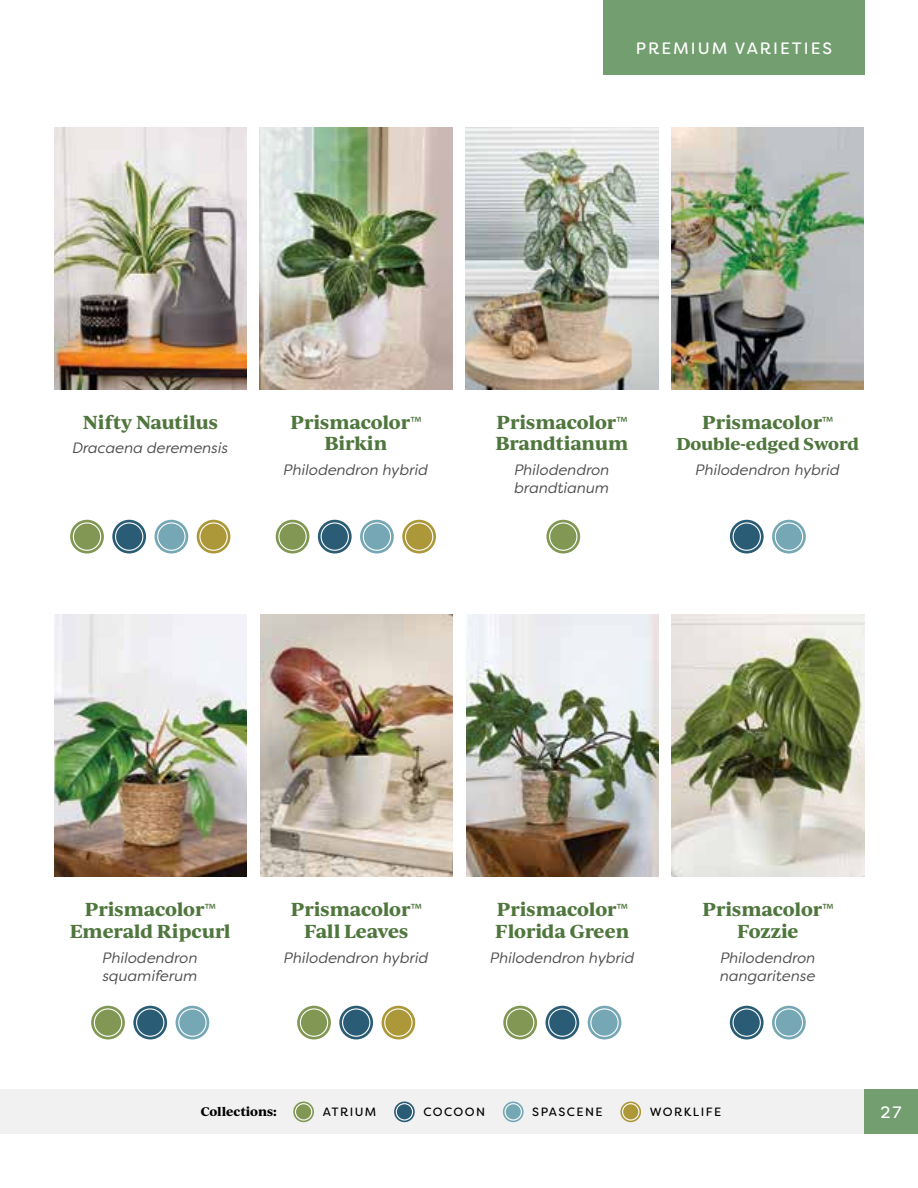
<style>
.page{position:relative;width:918px;height:1188px;background:#fff}
.page>*{position:absolute;margin:0;border:0;box-sizing:border-box;transform-origin:0 0}
.t1{font:700 18px/21.6px "Ivy Journal";color:#4f763d;text-align:center}
.t2{font:700 18px "Ivy Journal";letter-spacing:-.02em;color:#4f763d}
.t3{font:16.5px "Filson Soft";letter-spacing:.12em;color:#fff}
.t4{font:700 16.5px "Ivy Journal";letter-spacing:-.015em;color:#4f763d}
.t5{font:italic 15px/18px "Filson Soft";color:#4d4d4f}
.t6{font:12px "Filson Soft";letter-spacing:.12em;color:#000}
.t7{font:700 12px "Ivy Journal";letter-spacing:-.005em;color:#000}
.s1{font-family:"Myriad Pro";font-weight:400}
</style>
<div class="page">
<div style="left:864px;top:1090px;width:54px;height:44px;background:#729e70"></div>
<div style="left:0;top:1090px;width:864px;height:44px;background:#f1f1f2"></div>
<div style="left:603px;top:0;width:262px;height:75px;background:#729e70"></div>
<svg style="left:293px;top:1102px;width:21px;height:20px"></svg>
<div style="left:295px;top:1103px;width:17px;height:18px;border:1px solid #fff;border-radius:50%"></div>
<svg style="left:503px;top:1102px;width:21px;height:20px"></svg>
<div style="left:505px;top:1103px;width:17px;height:18px;border:1px solid #fff;border-radius:50%"></div>
<svg style="left:394px;top:1102px;width:21px;height:20px"></svg>
<div style="left:396px;top:1103px;width:17px;height:18px;border:1px solid #fff;border-radius:50%"></div>
<svg style="left:620px;top:1102px;width:21px;height:20px"></svg>
<div style="left:623px;top:1104px;width:16px;height:16px;background:#ac9839;border-radius:50%"></div>
<div style="left:622px;top:1103px;width:17px;height:18px;border:1px solid #fff;border-radius:50%"></div>
<img style="left:54px;top:127px;width:192px;height:262px">
<img style="left:260px;top:127px;width:192px;height:262px">
<svg style="left:318px;top:520px;width:34px;height:34px"></svg>
<div style="left:321px;top:522px;width:28px;height:29px;border:1px solid #fff;border-radius:50%"></div>
<svg style="left:360px;top:520px;width:34px;height:34px"></svg>
<div style="left:363px;top:522px;width:28px;height:29px;border:1px solid #fff;border-radius:50%"></div>
<svg style="left:402px;top:520px;width:34px;height:34px"></svg>
<div style="left:405px;top:523px;width:28px;height:27px;background:#ac9839;border-radius:50%"></div>
<div style="left:405px;top:522px;width:28px;height:29px;border:1px solid #fff;border-radius:50%"></div>
<div style="left:276px;top:520px;width:33px;height:34px;background:#819753;border-radius:50%"></div>
<div style="left:278px;top:522px;width:29px;height:29px;border:1px solid #fff;border-radius:50%"></div>
<svg style="left:112px;top:520px;width:34px;height:34px"></svg>
<div style="left:115px;top:522px;width:28px;height:29px;border:1px solid #fff;border-radius:50%"></div>
<div style="left:155px;top:520px;width:33px;height:34px;background:#75a7b4;border-radius:50%"></div>
<div style="left:157px;top:522px;width:29px;height:29px;border:1px solid #fff;border-radius:50%"></div>
<svg style="left:197px;top:520px;width:33px;height:34px"></svg>
<div style="left:200px;top:523px;width:27px;height:27px;background:#ac9839;border-radius:50%"></div>
<div style="left:199px;top:522px;width:29px;height:29px;border:1px solid #fff;border-radius:50%"></div>
<svg style="left:70px;top:520px;width:34px;height:34px"></svg>
<div style="left:73px;top:522px;width:28px;height:29px;border:1px solid #fff;border-radius:50%"></div>
<svg style="left:772px;top:520px;width:34px;height:34px"></svg>
<div style="left:775px;top:523px;width:28px;height:27px;background:#75a7b4;border-radius:50%"></div>
<div style="left:775px;top:522px;width:28px;height:29px;border:1px solid #fff;border-radius:50%"></div>
<svg style="left:730px;top:520px;width:34px;height:34px"></svg>
<div style="left:733px;top:523px;width:27px;height:27px;background:#2b5c75;border-radius:50%"></div>
<div style="left:733px;top:522px;width:28px;height:29px;border:1px solid #fff;border-radius:50%"></div>
<img style="left:672px;top:127px;width:192px;height:262px">
<img style="left:466px;top:127px;width:192px;height:262px">
<svg style="left:546px;top:520px;width:34px;height:34px"></svg>
<div style="left:549px;top:522px;width:28px;height:29px;border:1px solid #fff;border-radius:50%"></div>
<svg style="left:133px;top:1006px;width:34px;height:33px"></svg>
<div style="left:137px;top:1009px;width:27px;height:27px;background:#2b5c75;border-radius:50%"></div>
<div style="left:136px;top:1008px;width:28px;height:29px;border:1px solid #fff;border-radius:50%"></div>
<svg style="left:176px;top:1006px;width:33px;height:33px"></svg>
<div style="left:179px;top:1009px;width:27px;height:27px;background:#75a7b4;border-radius:50%"></div>
<div style="left:178px;top:1008px;width:29px;height:29px;border:1px solid #fff;border-radius:50%"></div>
<svg style="left:91px;top:1006px;width:34px;height:33px"></svg>
<div style="left:94px;top:1009px;width:28px;height:27px;background:#819753;border-radius:50%"></div>
<div style="left:94px;top:1008px;width:28px;height:29px;border:1px solid #fff;border-radius:50%"></div>
<img style="left:54px;top:615px;width:192px;height:262px">
<div style="left:545px;top:1006px;width:34px;height:33px;background:#2b5c75;border-radius:50%"></div>
<div style="left:548px;top:1008px;width:29px;height:29px;border:1px solid #fff;border-radius:50%"></div>
<div style="left:588px;top:1006px;width:33px;height:33px;background:#75a7b4;border-radius:50%"></div>
<div style="left:590px;top:1008px;width:29px;height:29px;border:1px solid #fff;border-radius:50%"></div>
<svg style="left:503px;top:1006px;width:34px;height:33px"></svg>
<div style="left:506px;top:1008px;width:28px;height:29px;border:1px solid #fff;border-radius:50%"></div>
<img style="left:260px;top:615px;width:192px;height:262px">
<img style="left:466px;top:615px;width:193px;height:262px">
<svg style="left:730px;top:1006px;width:34px;height:33px"></svg>
<div style="left:733px;top:1008px;width:28px;height:29px;border:1px solid #fff;border-radius:50%"></div>
<div style="left:772px;top:1006px;width:34px;height:33px;background:#75a7b4;border-radius:50%"></div>
<div style="left:775px;top:1008px;width:28px;height:29px;border:1px solid #fff;border-radius:50%"></div>
<img style="left:672px;top:615px;width:192px;height:262px">
<svg style="left:339px;top:1006px;width:34px;height:33px"></svg>
<div style="left:342px;top:1008px;width:28px;height:29px;border:1px solid #fff;border-radius:50%"></div>
<svg style="left:382px;top:1006px;width:33px;height:33px"></svg>
<div style="left:385px;top:1009px;width:27px;height:27px;background:#ac9839;border-radius:50%"></div>
<div style="left:384px;top:1008px;width:29px;height:29px;border:1px solid #fff;border-radius:50%"></div>
<svg style="left:297px;top:1006px;width:34px;height:33px"></svg>
<div style="left:300px;top:1008px;width:28px;height:29px;border:1px solid #fff;border-radius:50%"></div>
<p class="t3" style="left:636px;top:38px;width:198px">PREMIUM VARIETIES</p>
<p class="t2" style="left:83px;top:408px;width:137px">Nifty Nautilus</p>
<p class="t5" style="left:72px;top:439px;width:157px">Dracaena deremensis</p>
<p class="t1" style="left:290px;top:410px;width:132px">Prismacolor<span class="s1">™<br></span>Birkin</p>
<p class="t5" style="left:284px;top:461px;width:146px">Philodendron hybrid</p>
<p class="t1" style="left:495px;top:410px;width:135px;text-align:left">Prismacolor<span class="s1">™<br></span>Brandtianum</p>
<p class="t5" style="left:514px;top:461px;width:97px">Philodendron brandtianum</p>
<p class="t1" style="left:702px;top:410px;width:132px">Prismacolor<span class="s1">™</span></p>
<p class="t4" style="left:676px;top:432px;width:184px">Double-edged Sword</p>
<p class="t5" style="left:695px;top:461px;width:146px">Philodendron hybrid</p>
<p class="t1" style="left:70px;top:898px;width:163px">Prismacolor<span class="s1">™<br></span>Emerald Ripcurl</p>
<p class="t5" style="left:103px;top:948px;width:97px">Philodendron squamiferum</p>
<p class="t1" style="left:291px;top:898px;width:132px">Prismacolor<span class="s1">™<br></span>Fall Leaves</p>
<p class="t5" style="left:284px;top:948px;width:146px">Philodendron hybrid</p>
<p class="t1" style="left:495px;top:898px;width:136px;text-align:left">Prismacolor<span class="s1">™<br></span>Florida Green</p>
<p class="t5" style="left:490px;top:948px;width:146px">Philodendron hybrid</p>
<p class="t1" style="left:703px;top:898px;width:132px">Prismacolor<span class="s1">™<br></span>Fozzie</p>
<p class="t5" style="left:720px;top:948px;width:97px">Philodendron nangaritense</p>
<p class="t7" style="left:201px;top:1103px;width:78px">Collections:</p>
<p class="t6" style="left:323px;top:1104px;width:55px">ATRIUM</p>
<p class="t6" style="left:423px;top:1104px;width:63px">COCOON</p>
<p class="t6" style="left:532px;top:1104px;width:72px">SPASCENE</p>
<p class="t6" style="left:650px;top:1104px;width:73px">WORKLIFE</p>
<p class="t3" style="left:881px;top:1101px;width:22px">27</p>
</div>
